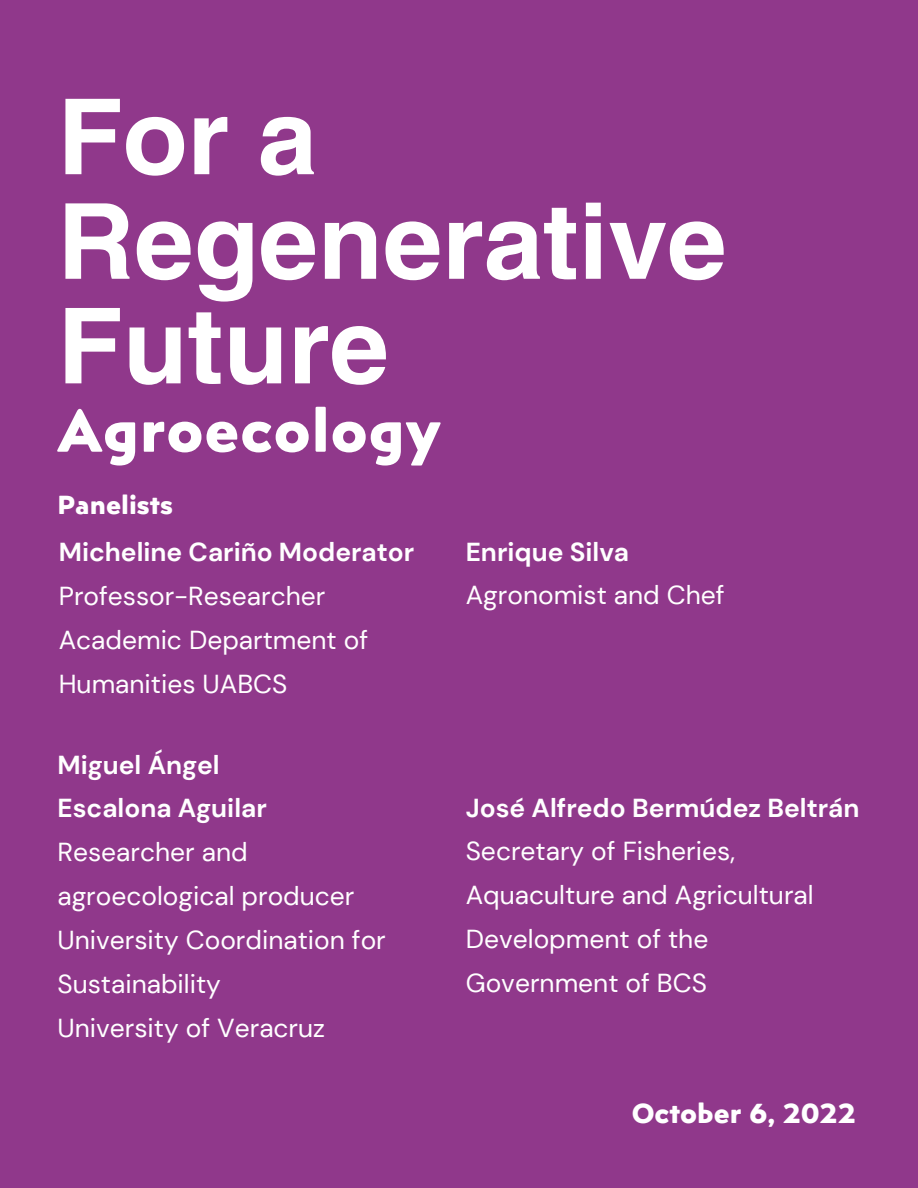
<style>
.page{position:relative;width:918px;height:1188px;background:#90388b}
.page>*{position:absolute;margin:0;border:0;box-sizing:border-box;transform-origin:0 0}
.t1{font:700 105px/104.6px "Helvetica LT Thai";color:#fff}
.t2{font:700 60px "Posterama Text";letter-spacing:.015em;color:#fff}
.t3{font:700 27.3px "Posterama Text";color:#fff}
.t4{font:25.95px/44px "DM Sans";color:#fff}
.t5{font:700 25.95px/47px "DM Sans";color:#fff}
.s1{font-family:"Posterama Text"}
.s2{font-weight:700}
</style>
<div class="page">
<p class="t1" style="left:57px;top:86px;width:671px">For a<br>Regenerative<br>Future</p>
<p class="t2" style="left:57px;top:389px;width:385px">Agroecology</p>
<p class="t5" style="left:57px;top:482px;width:358px"><span class="s1">Panelists<br></span>Micheline Cariño Moderator</p>
<p class="t4" style="left:59px;top:574px;width:311px">Professor-Researcher<br>Academic Department of<br>Humanities UABCS</p>
<p class="t4" style="left:57px;top:742px;width:330px"><span class="s2">Miguel Ángel<br>Escalona Aguilar<br></span>Researcher and agroecological producer<br>University Coordination for<br>Sustainability<br>University of Veracruz</p>
<p class="t4" style="left:466px;top:529px;width:260px"><span class="s2">Enrique Silva<br></span>Agronomist and Chef</p>
<p class="t4" style="left:466px;top:785px;width:395px"><span class="s2">José Alfredo Bermúdez Beltrán<br></span>Secretary of Fisheries,<br>Aquaculture and Agricultural<br>Development of the<br>Government of BCS</p>
<p class="t3" style="left:632px;top:1094px;width:226px">October 6, 2022</p>
</div>
